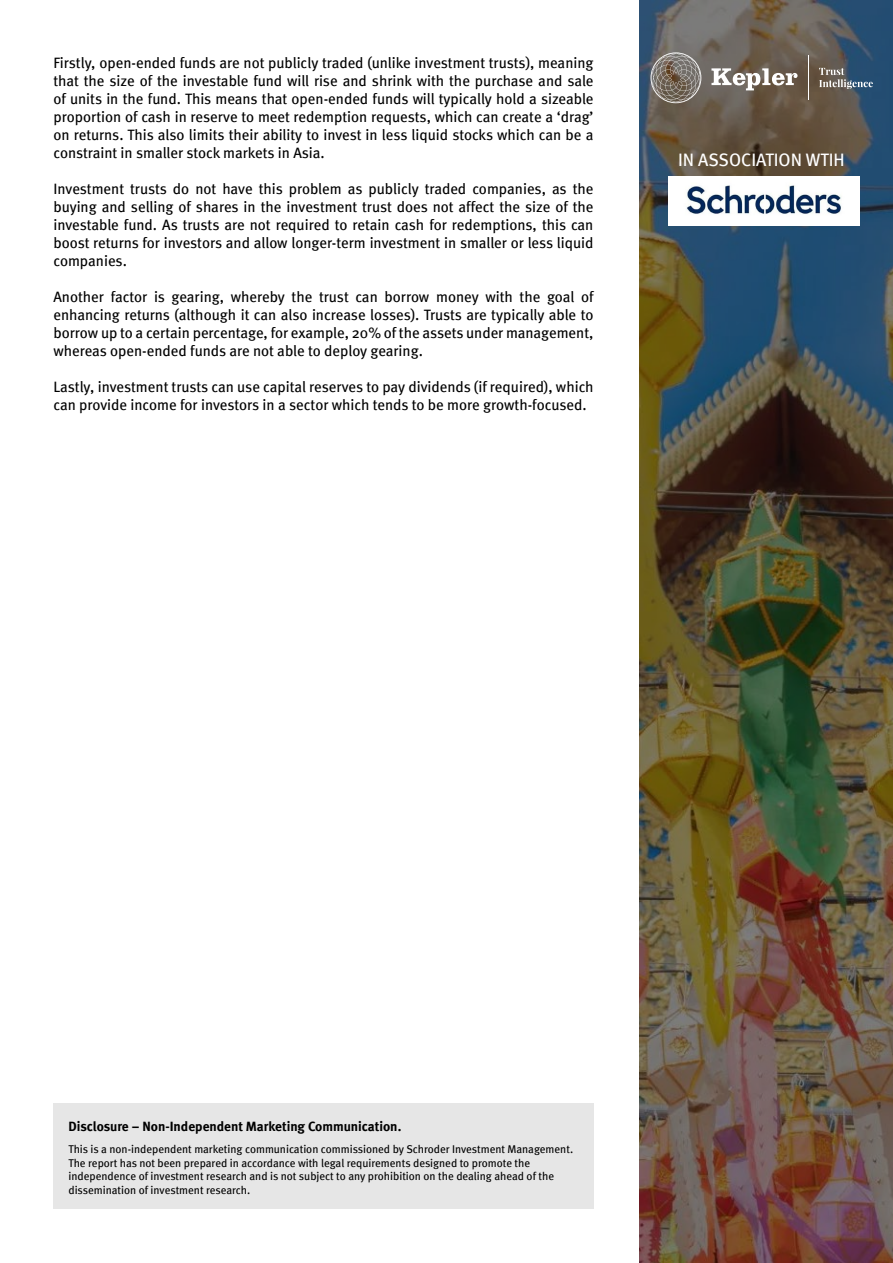
<style>
.page{position:relative;width:893px;height:1263px;background:#fff}
.page>*{position:absolute;margin:0;border:0;box-sizing:border-box;transform-origin:0 0}
.t1{font:18px "Meta";color:#fff}
.t2{font:15px/18px "Meta";color:#000;text-align:justify}
.t3{font:700 13.5px "Meta";color:#000}
.t4{font:11.25px/13.5px "Meta";color:#000}
</style>
<div class="page">
<div style="left:624px;top:0;width:269px;height:1263px;background:#000;opacity:.5"></div>
<div style="left:53px;top:1103px;width:540px;height:105px;background:#e6e6e6"></div>
<svg style="left:711px;top:68px;width:86px;height:22px"></svg>
<svg style="left:651px;top:52px;width:50px;height:51px;background:#847c73"></svg>
<svg style="left:819px;top:68px;width:54px;height:21px"></svg>
<hr style="left:808px;top:56px;width:1px;height:44px;background:#fff">
<img style="left:669px;top:177px;width:191px;height:48px">
<p class="t2" style="left:53px;top:53px;width:542px">Firstly, open-ended funds are not publicly traded (unlike investment trusts), meaning that the size of the investable fund will rise and shrink with the purchase and sale of units in the fund. This means that open-ended funds will typically hold a sizeable proportion of cash in reserve to meet redemption requests, which can create a ‘drag’ on returns. This also limits their ability to invest in less liquid stocks which can be a constraint in smaller stock markets in Asia.</p>
<p class="t2" style="left:53px;top:179px;width:542px">Investment trusts do not have this problem as publicly traded companies, as the buying and selling of shares in the investment trust does not affect the size of the investable fund. As trusts are not required to retain cash for redemptions, this can boost returns for investors and allow longer-term investment in smaller or less liquid companies.</p>
<p class="t2" style="left:53px;top:287px;width:542px">Another factor is gearing, whereby the trust can borrow money with the goal of enhancing returns (although it can also increase losses). Trusts are typically able to borrow up to a certain percentage, for example, 20% of the assets under management, whereas open-ended funds are not able to deploy gearing.</p>
<p class="t2" style="left:53px;top:377px;width:542px">Lastly, investment trusts can use capital reserves to pay dividends (if required), which can provide income for investors in a sector which tends to be more growth-focused.</p>
<p class="t1" style="left:678px;top:149px;width:168px">IN ASSOCIATION WTIH</p>
<p class="t3" style="left:68px;top:1118px;width:334px">Disclosure – Non-Independent Marketing Communication.</p>
<p class="t4" style="left:68px;top:1142px;width:506px">This is a non-independent marketing communication commissioned by Schroder Investment Management.<br>The report has not been prepared in accordance with legal requirements designed to promote the independence of investment research and is not subject to any prohibition on the dealing ahead of the dissemination of investment research.</p>
</div>
